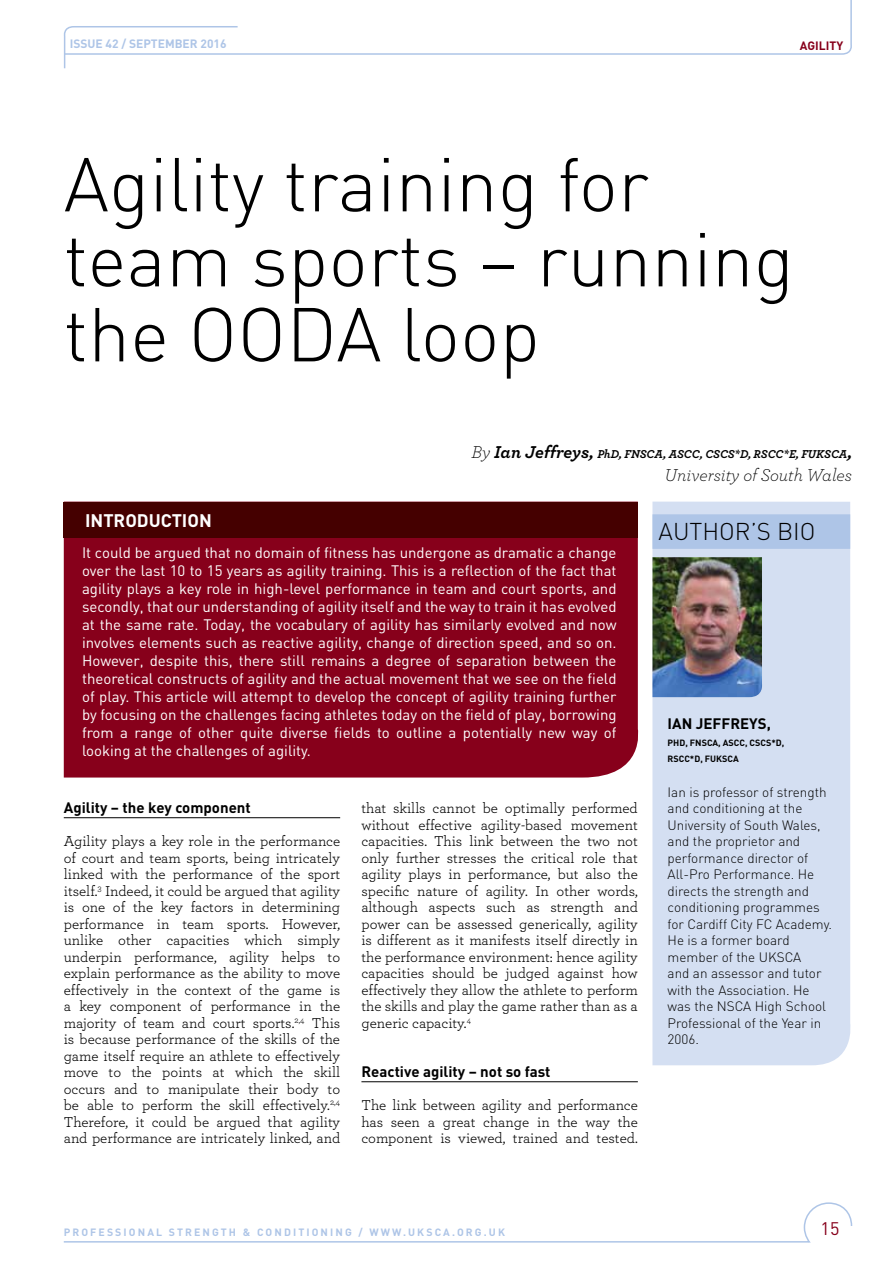
<style>
.page{position:relative;width:893px;height:1263px;background:#fff}
.page>*{position:absolute;margin:0;border:0;box-sizing:border-box;transform-origin:0 0}
.t1{font:300 75px/75px "DIN";color:#000}
.t2{font:300 24px "DIN";color:#000}
.t3{font:italic 300 18px "Archer";color:#000}
.t4{font:700 18px "DIN";color:#fff}
.t5{font:18px "DIN";color:#87001b}
.t6{font:15px/16.5px "Archer";color:#000;text-align:justify}
.t7{font:15px/18px "DIN";color:#fff;text-align:justify}
.t8{font:700 15px "DIN";color:#000}
.t9{font:300 13.5px/16.5px "DIN";color:#000}
.t10{font:italic 700 12px "Archer";color:#000}
.t11{font:700 12px "DIN";color:#aec5e7}
.t12{font:700 12px "DIN";color:#87001b}
.t13{font:700 10.5px "DIN";letter-spacing:.2em;color:#aec5e7}
.t14{font:700 9px/16.5px "DIN";color:#000}
.s1{font-weight:300;font-size:18px}
.s2{font-size:18px}
</style>
<div class="page">
<svg style="left:63px;top:1202px;width:790px;height:41px"></svg>
<svg style="left:63px;top:0;width:789px;height:69px"></svg>
<div style="left:64px;top:537px;width:575px;height:240px;background:#87001b"></div>
<div style="left:64px;top:502px;width:574px;height:35px;background:#450000"></div>
<hr style="left:64px;top:817px;width:276px;height:1px;background:#000">
<hr style="left:361px;top:1081px;width:277px;height:1px;background:#000">
<div style="left:652px;top:502px;width:199px;height:563px;background:#d4dff2"></div>
<div style="left:652px;top:514px;width:198px;height:35px;background:#aec5e7"></div>
<img style="left:652px;top:557px;width:112px;height:140px">
<p class="t11" style="left:70px;top:36px;width:68px">ISSUE 42 / septe</p>
<p class="t11" style="left:165px;top:36px;width:63px">mber 2016</p>
<p class="t12" style="left:800px;top:38px;width:15px">Agilit</p>
<p class="t12" style="left:836px;top:38px;width:8px">y</p>
<h1 class="t1" style="left:64px;top:146px;width:732px">Agility training for team sports – running the OODA loop</h1>
<p class="t10" style="left:472px;top:447px;width:382px"><span class="s1">By</span> <span class="s2">Ian Jeffreys,</span> PhD, FNSCA, ASCC, CSCS*D, RSCC*E, FUKSCA<span class="s2">,</span></p>
<p class="t3" style="left:664px;top:463px;width:189px">University of South Wales</p>
<p class="t4" style="left:85px;top:509px;width:18px">Introduction</p>
<p class="t7" style="left:82px;top:543px;width:536px">It could be argued that no domain of fitness has undergone as dramatic a change over the last 10 to 15 years as agility training. This is a reflection of the fact that agility plays a key role in high-level performance in team and court sports, and secondly, that our understanding of agility itself and the way to train it has evolved at the same rate. Today, the vocabulary of agility has similarly evolved and now involves elements such as reactive agility, change of direction speed, and so on.<br>However, despite this, there still remains a degree of separation between the theoretical constructs of agility and the actual movement that we see on the field of play. This article will attempt to develop the concept of agility training further by focusing on the challenges facing athletes today on the field of play, borrowing from a range of other quite diverse fields to outline a potentially new way of looking at the challenges of agility.</p>
<p class="t8" style="left:64px;top:798px;width:189px">Agility – the key component</p>
<p class="t6" style="left:64px;top:832px;width:278px">Agility plays a key role in the performance of court and team sports, being intricately linked with the performance of the sport itself.<sup>3</sup> Indeed, it could be argued that agility is one of the key factors in determining performance in team sports. However, unlike other capacities which simply underpin performance, agility helps to explain performance as the ability to move effectively in the context of the game is a key component of performance in the majority of team and court sports.<sup>2,4</sup> This is because performance of the skills of the game itself require an athlete to effectively move to the points at which the skill occurs and to manipulate their body to be able to perform the skill effectively.<sup>2,4<br></sup>Therefore, it could be argued that agility and performance are intricately linked, and</p>
<p class="t6" style="left:361px;top:799px;width:278px">that skills cannot be optimally performed without effective agility-based movement capacities. This link between the two not only further stresses the critical role that agility plays in performance, but also the specific nature of agility. In other words, although aspects such as strength and power can be assessed generically, agility is different as it manifests itself directly in the performance environment: hence agility capacities should be judged against how effectively they allow the athlete to perform the skills and play the game rather than as a generic capacity.<sup>4</sup></p>
<p class="t8" style="left:361px;top:1062px;width:191px">Reactive agility – not so fast</p>
<p class="t6" style="left:361px;top:1096px;width:278px">The link between agility and performance has seen a great change in the way the component is viewed, trained and tested.</p>
<h2 class="t2" style="left:659px;top:517px;width:30px">AUTH</h2>
<h2 class="t2" style="left:719px;top:517px;width:98px">OR’S BIO</h2>
<p class="t8" style="left:668px;top:714px;width:46px">Ian Jeffre</p>
<p class="t8" style="left:749px;top:714px;width:23px">ys,</p>
<p class="t14" style="left:668px;top:734px;width:118px">Ph D, FNSCA, ASCC, CSCS*D,<br>RSCC*D, FUKSCA</p>
<p class="t9" style="left:668px;top:783px;width:166px">Ian is professor of strength and conditioning at the<br>U niversity of South Wales, and the proprietor and performance director of<br>All-Pro Performance. H e directs the strength and conditioning programmes for Cardiff City FC Academy.<br>H e is a former board member of the U KSCA<br>and an assessor and tutor with the Association. H e was the NSCA H igh School<br>Professional of the Year in<br>2006.</p>
<p class="t13" style="left:64px;top:1225px;width:443px">PROFESSIONAL STRENGTH &amp; CONDITIONING / WWW.UKSCA.ORG.UK</p>
<p class="t5" style="left:821px;top:1217px;width:20px">15</p>
</div>
